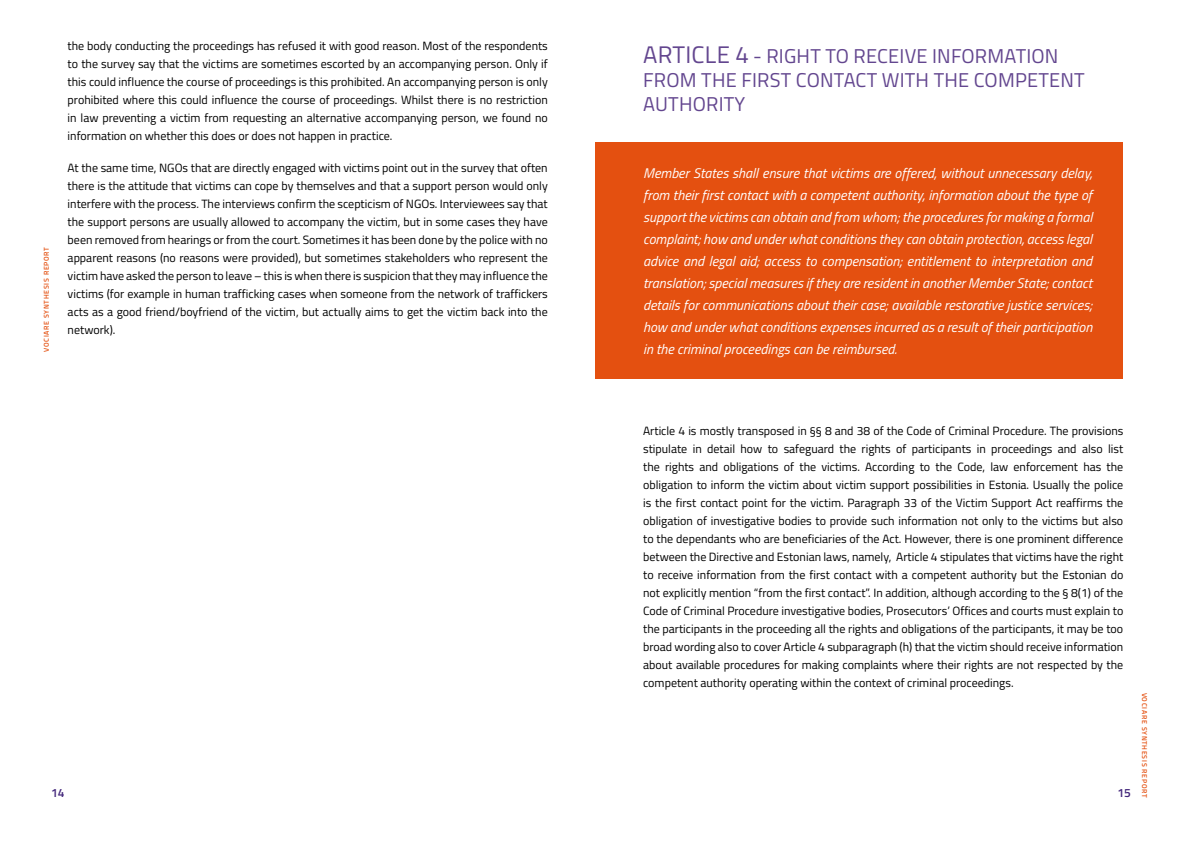
<style>
.page{position:relative;width:1191px;height:842px;background:#fff}
.page>*{position:absolute;margin:0;border:0;box-sizing:border-box;transform-origin:0 0}
.t1{font:20px/24px "Titillium Web";letter-spacing:.01em;color:#63468f}
.t2{font:italic 14px/22px "Titillium Web";color:#fff;text-align:justify}
.t3{font:12px/18px "Titillium Web";color:#000;text-align:justify}
.t4{font:600 12px "Titillium Web";color:#43277b}
.t5{font:600 7px "Titillium Web";letter-spacing:.1em;color:#e45010}
.s1{font-size:24px}
</style>
<div class="page">
<div style="left:595px;top:142px;width:528px;height:236px;background:#e45010"></div>
<p class="t5" style="left:41px;top:352px;width:106px;rotate:-90deg">VOCIARE SYNTHESIS REPORT</p>
<p class="t3" style="left:68px;top:36px;width:482px">the body conducting the proceedings has refused it with good reason. Most of the respondents to the survey say that the victims are sometimes escorted by an accompanying person. Only if this could influence the course of proceedings is this prohibited. An accompanying person is only prohibited where this could influence the course of proceedings. Whilst there is no restriction in law preventing a victim from requesting an alternative accompanying person, we found no information on whether this does or does not happen in practice.</p>
<p class="t3" style="left:68px;top:158px;width:482px">At the same time, NGOs that are directly engaged with victims point out in the survey that often there is the attitude that victims can cope by themselves and that a support person would only interfere with the process. The interviews confirm the scepticism of NGOs. Interviewees say that the support persons are usually allowed to accompany the victim, but in some cases they have been removed from hearings or from the court. Sometimes it has been done by the police with no apparent reasons (no reasons were provided), but sometimes stakeholders who represent the victim have asked the person to leave – this is when there is suspicion that they may influence the victims (for example in human trafficking cases when someone from the network of traffickers acts as a good friend/boyfriend of the victim, but actually aims to get the victim back into the network).</p>
<p class="t2" style="left:643px;top:161px;width:451px">Member States shall ensure that victims are offered, without unnecessary delay, from their first contact with a competent authority, information about the type of support the victims can obtain and from whom; the procedures for making a formal complaint; how and under what conditions they can obtain protection, access legal advice and legal aid; access to compensation; entitlement to interpretation and translation; special measures if they are resident in another Member State; contact details for communications about their case; available restorative justice services; how and under what conditions expenses incurred as a result of their participation in the criminal proceedings can be reimbursed.</p>
<h1 class="t1" style="left:643px;top:43px;width:443px"><span class="s1">ARTICLE 4</span> - RIGHT TO RECEIVE INFORMATION<br>FROM THE FIRST CONTACT WITH THE COMPETENT<br>AUTHORITY</h1>
<p class="t3" style="left:643px;top:421px;width:482px">Article 4 is mostly transposed in §§ 8 and 38 of the Code of Criminal Procedure. The provisions stipulate in detail how to safeguard the rights of participants in proceedings and also list the rights and obligations of the victims. According to the Code, law enforcement has the obligation to inform the victim about victim support possibilities in Estonia. Usually the police is the first contact point for the victim. Paragraph 33 of the Victim Support Act reaffirms the obligation of investigative bodies to provide such information not only to the victims but also to the dependants who are beneficiaries of the Act. However, there is one prominent difference between the Directive and Estonian laws, namely, Article 4 stipulates that victims have the right to receive information from the first contact with a competent authority but the Estonian do not explicitly mention “from the first contact”. In addition, although according to the § 8(1) of the Code of Criminal Procedure investigative bodies, Prosecutors’ Offices and courts must explain to the participants in the proceeding all the rights and obligations of the participants, it may be too broad wording also to cover Article 4 subparagraph (h) that the victim should receive information about available procedures for making complaints where their rights are not respected by the competent authority operating within the context of criminal proceedings.</p>
<p class="t4" style="left:51px;top:783px;width:15px">14</p>
<p class="t4" style="left:1117px;top:783px;width:15px">15</p>
<p class="t5" style="left:1149px;top:693px;width:106px;rotate:90deg">VOCIARE SYNTHESIS REPORT</p>
</div>
